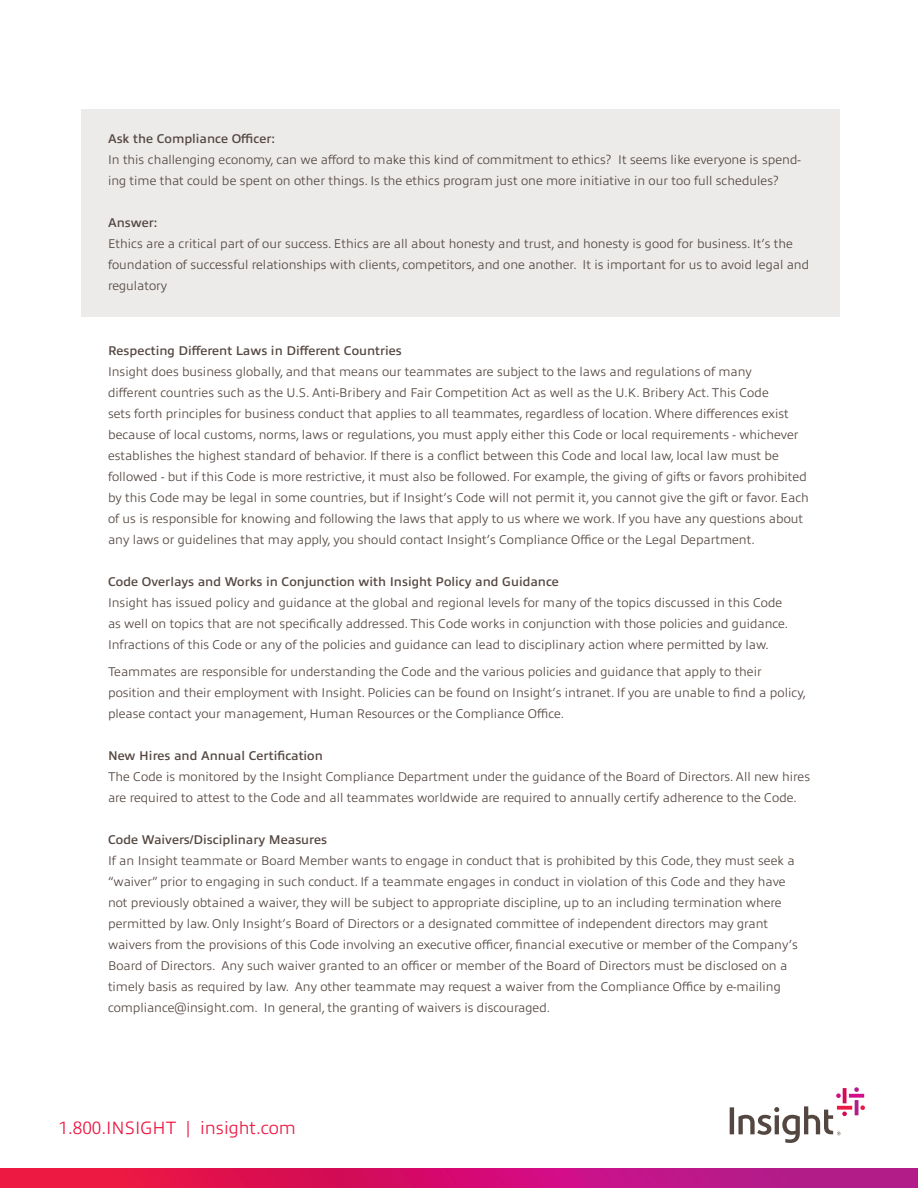
<style>
.page{position:relative;width:918px;height:1188px;background:#fff}
.page>*{position:absolute;margin:0;border:0;box-sizing:border-box;transform-origin:0 0}
.t1{font:300 18px "Allumi Pro";color:#ed1943}
.t2{font:300 12.75px/21px "Allumi Pro";color:#544640}
.t3{font:600 12.75px "Allumi Pro";color:#544640}
</style>
<div class="page">
<div style="left:81px;top:110px;width:758px;height:207px;background:#ecebea"></div>
<svg style="left:730px;top:1087px;width:135px;height:56px"></svg>
<svg style="left:0;top:1169px;width:918px;height:19px;background:#d0136b"></svg>
<p class="t3" style="left:108px;top:129px;width:169px">Ask the Compliance Officer:</p>
<p class="t2" style="left:108px;top:148px;width:694px">In this challenging economy, can we afford to make this kind of commitment to ethics? It seems like everyone is spend&shy;ing time that could be spent on other things. Is the ethics program just one more initiative in our too full schedules?</p>
<p class="t3" style="left:108px;top:213px;width:51px">Answer:</p>
<p class="t2" style="left:108px;top:232px;width:703px">Ethics are a critical part of our success. Ethics are all about honesty and trust, and honesty is good for business. It’s the foundation of successful relationships with clients, competitors, and one another. It is important for us to avoid legal and regulatory</p>
<p class="t3" style="left:108px;top:342px;width:295px">Respecting Different Laws in Different Countries</p>
<p class="t2" style="left:108px;top:361px;width:645px">Insight does business globally, and that means our teammates are subject to the laws and regulations of many</p>
<p class="t2" style="left:108px;top:382px;width:702px">different countries such as the U.S. Anti-Bribery and Fair Competition Act as well as the U.K. Bribery Act. This Code<br>sets forth principles for business conduct that applies to all teammates, regardless of location. Where differences exist because of local customs, norms, laws or regulations, you must apply either this Code or local requirements - whichever establishes the highest standard of behavior. If there is a conflict between this Code and local law, local law must be followed - but if this Code is more restrictive, it must also be followed. For example, the giving of gifts or favors prohibited by this Code may be legal in some countries, but if Insight’s Code will not permit it, you cannot give the gift or favor. Each of us is responsible for knowing and following the laws that apply to us where we work. If you have any questions about any laws or guidelines that may apply, you should contact Insight’s Compliance Office or the Legal Department.</p>
<p class="t3" style="left:108px;top:573px;width:452px">Code Overlays and Works in Conjunction with Insight Policy and Guidance</p>
<p class="t2" style="left:108px;top:592px;width:682px">Insight has issued policy and guidance at the global and regional levels for many of the topics discussed in this Code as well on topics that are not specifically addressed. This Code works in conjunction with those policies and guidance.<br>Infractions of this Code or any of the policies and guidance can lead to disciplinary action where permitted by law.</p>
<p class="t2" style="left:108px;top:661px;width:700px">Teammates are responsible for understanding the Code and the various policies and guidance that apply to their position and their employment with Insight. Policies can be found on Insight’s intranet. If you are unable to find a policy, please contact your management, Human Resources or the Compliance Office.</p>
<p class="t3" style="left:108px;top:747px;width:216px">New Hires and Annual Certification</p>
<p class="t2" style="left:108px;top:766px;width:704px">The Code is monitored by the Insight Compliance Department under the guidance of the Board of Directors. All new hires are required to attest to the Code and all teammates worldwide are required to annually certify adherence to the Code.</p>
<p class="t3" style="left:108px;top:831px;width:221px">Code Waivers/Disciplinary Measures</p>
<p class="t2" style="left:108px;top:850px;width:688px">If an Insight teammate or Board Member wants to engage in conduct that is prohibited by this Code, they must seek a “waiver” prior to engaging in such conduct. If a teammate engages in conduct in violation of this Code and they have</p>
<p class="t2" style="left:108px;top:892px;width:675px">not previously obtained a waiver, they will be subject to appropriate discipline, up to an including termination where permitted by law. Only Insight’s Board of Directors or a designated committee of independent directors may grant</p>
<p class="t2" style="left:108px;top:934px;width:691px">waivers from the provisions of this Code involving an executive officer, financial executive or member of the Company’s<br>Board of Directors. Any such waiver granted to an officer or member of the Board of Directors must be disclosed on a timely basis as required by law. Any other teammate may request a waiver from the Compliance Office by e-mailing</p>
<p class="t2" style="left:108px;top:997px;width:444px">compliance@insight.com. In general, the granting of waivers is discouraged.</p>
<p class="t1" style="left:58px;top:1115px;width:239px">1.800.INSIGHT | insight.com</p>
</div>
